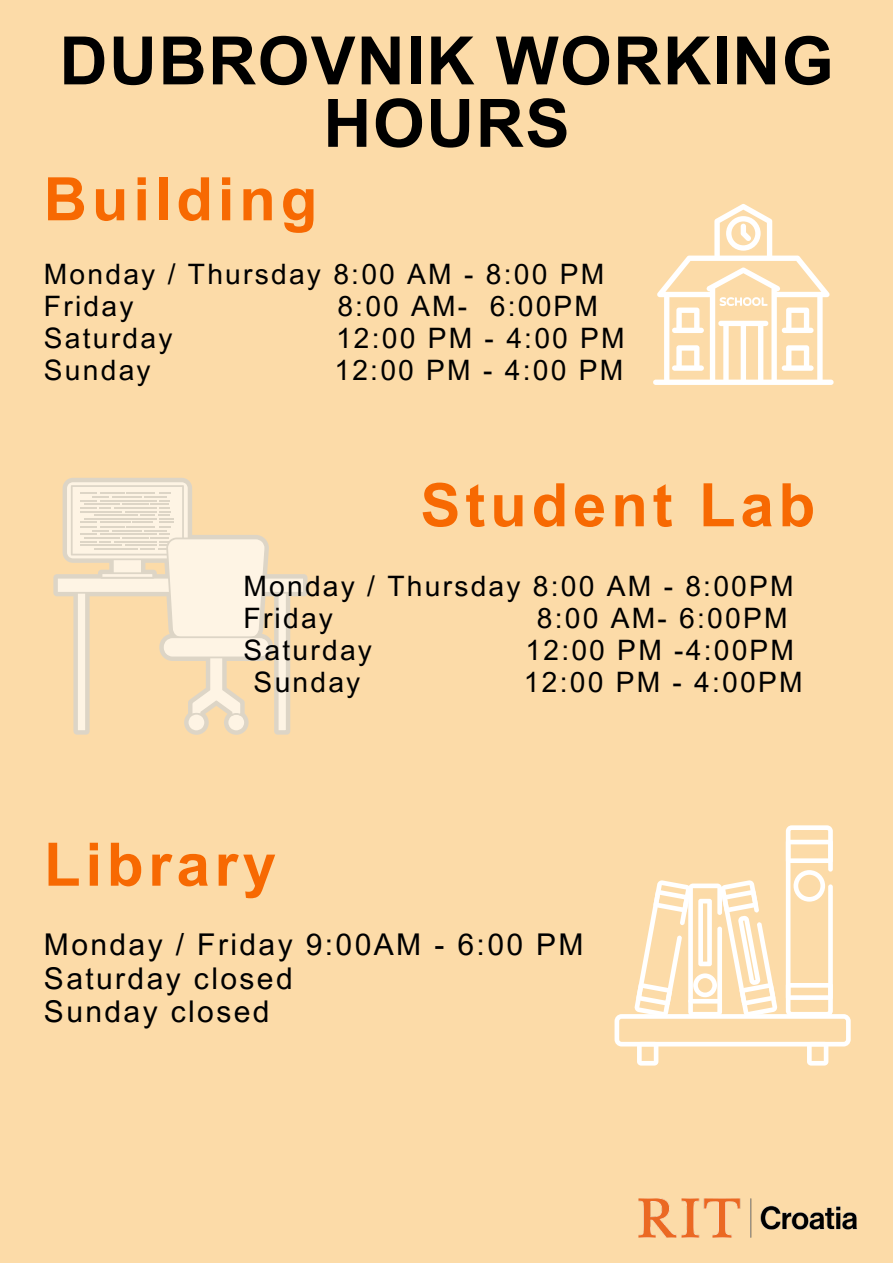
<style>
.page{position:relative;width:893px;height:1263px;background:#fcdba8}
.page>*{position:absolute;margin:0;border:0;box-sizing:border-box;transform-origin:0 0}
.t1{font:700 66.75px/62.4px "Arial MT Pro";letter-spacing:.02em;color:#000;text-align:center}
.t2{font:700 60px "Arial MT Pro";letter-spacing:.08em;color:#f76902}
.t3{font:30px "Arial MT Pro";letter-spacing:.08em;color:#000}
.t4{font:28.12px/32.1px "Arial MT Pro";letter-spacing:.08em;color:#000}
</style>
<div class="page">
<svg style="left:53px;top:478px;width:254px;height:257px"></svg>
<svg style="left:653px;top:204px;width:180px;height:181px"></svg>
<img style="left:638px;top:1198px;width:219px;height:40px">
<svg style="left:614px;top:825px;width:236px;height:240px"></svg>
<p class="t1" style="left:59px;top:38px;width:776px">DUBROVNIK WORKING<br>HOURS</p>
<h1 class="t2" style="left:44px;top:177px;width:275px">Building</h1>
<h2 class="t4" style="left:44px;top:262px;width:562px">Monday / Thursday 8:00 AM - 8:00 PM</h2>
<p class="t4" style="left:44px;top:294px;width:91px">Friday</p>
<p class="t4" style="left:337px;top:294px;width:262px">8:00 AM- 6:00PM</p>
<p class="t4" style="left:44px;top:326px;width:130px">Saturday</p>
<p class="t4" style="left:336px;top:326px;width:290px">12:00 PM - 4:00 PM</p>
<p class="t4" style="left:44px;top:358px;width:108px">Sunday</p>
<p class="t4" style="left:334px;top:358px;width:290px">12:00 PM - 4:00 PM</p>
<p class="t2" style="left:420px;top:483px;width:396px">Student Lab</p>
<p class="t4" style="left:243px;top:573px;width:551px">Monday / Thursday 8:00 AM - 8:00PM<br>Friday</p>
<p class="t4" style="left:537px;top:605px;width:252px">8:00 AM- 6:00PM</p>
<p class="t4" style="left:243px;top:637px;width:130px">Saturday</p>
<p class="t4" style="left:525px;top:637px;width:270px">12:00 PM -4:00PM</p>
<p class="t4" style="left:254px;top:670px;width:108px">Sunday</p>
<p class="t4" style="left:524px;top:670px;width:280px">12:00 PM - 4:00PM</p>
<p class="t2" style="left:44px;top:842px;width:234px">Library</p>
<p class="t3" style="left:44px;top:933px;width:541px">Monday / Friday 9:00AM - 6:00 PM</p>
<h2 class="t3" style="left:44px;top:967px;width:250px">Saturday closed</h2>
<p class="t3" style="left:44px;top:1001px;width:227px">Sunday closed</p>
</div>
